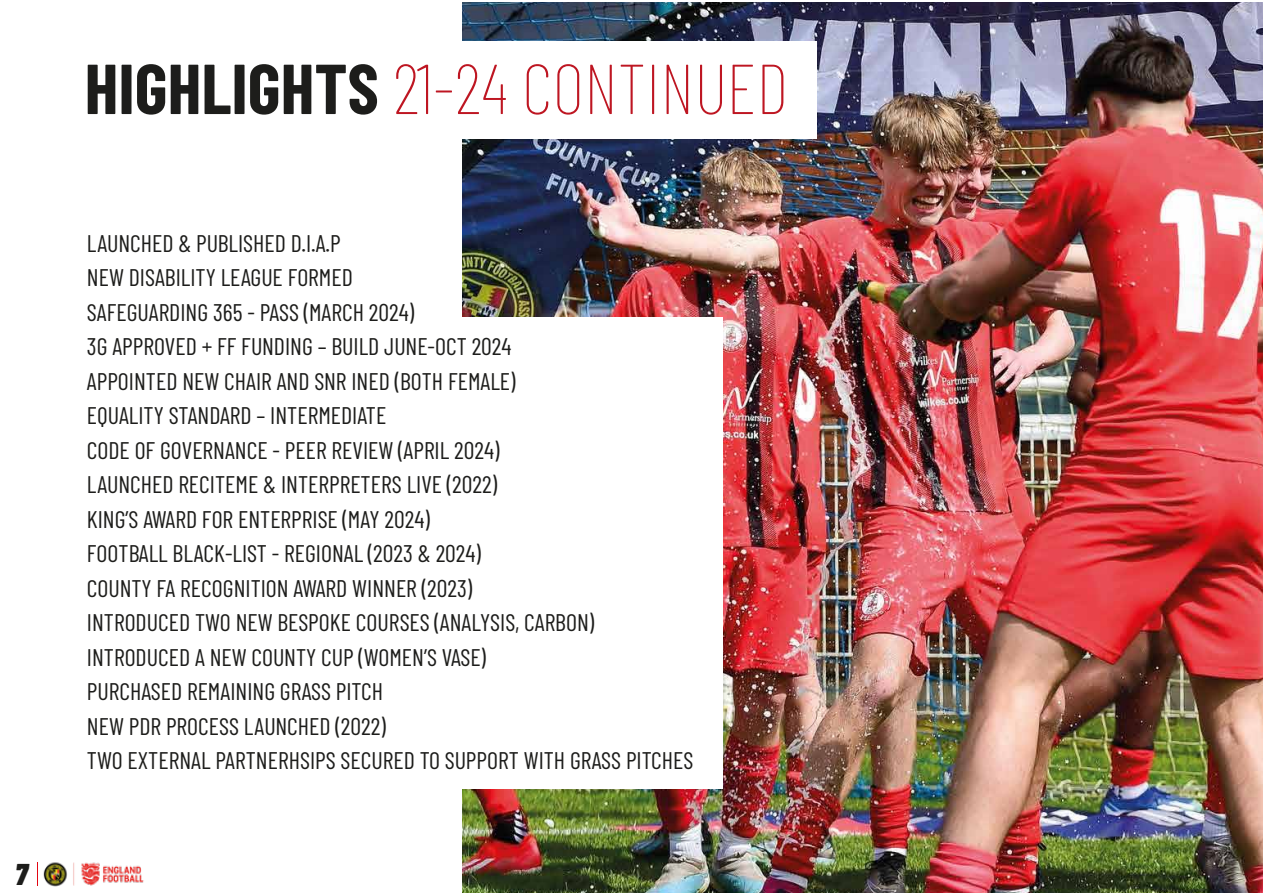
<style>
.page{position:relative;width:1263px;height:893px;background:#fff}
.page>*{position:absolute;margin:0;border:0;box-sizing:border-box;transform-origin:0 0}
.t1{font:100 70.5px "Barlow Condensed";color:#be1622}
.t2{font:italic 900 30px "Barlow Condensed";color:#1d1d1b}
.t3{font:24px/34.5px "Barlow Condensed";color:#1d1d1b}
.s1{font-weight:700;color:#1d1d1b}
</style>
<div class="page">
<img style="left:463px;top:2px;width:800px;height:891px">
<div style="left:0;top:41px;width:816px;height:97px;background:#fff"></div>
<div style="left:0;top:318px;width:722px;height:471px;background:#fff"></div>
<img style="left:43px;top:862px;width:101px;height:25px">
<p class="t2" style="left:15px;top:853px;width:14px">7</p>
<h1 class="t1" style="left:85px;top:38px;width:705px"><span class="s1">HIGHLIGHTS</span> 21-24 CONTINUED</h1>
<p class="t3" style="left:87px;top:224px;width:608px">LAUNCHED &amp; PUBLISHED D.I.A.P<br>NEW DISABILITY LEAGUE FORMED<br>SAFEGUARDING 365 - PASS (MARCH 2024)<br>3G APPROVED + FF FUNDING – BUILD JUNE-OCT 2024<br>APPOINTED NEW CHAIR AND SNR INED (BOTH FEMALE)<br>EQUALITY STANDARD – INTERMEDIATE<br>CODE OF GOVERNANCE - PEER REVIEW (APRIL 2024)<br>LAUNCHED RECITEME &amp; INTERPRETERS LIVE (2022)<br>KING’S AWARD FOR ENTERPRISE (MAY 2024)<br>FOOTBALL BLACK-LIST - REGIONAL (2023 &amp; 2024)<br>COUNTY FA RECOGNITION AWARD WINNER (2023)<br>INTRODUCED TWO NEW BESPOKE COURSES (ANALYSIS, CARBON)<br>INTRODUCED A NEW COUNTY CUP (WOMEN’S VASE)<br>PURCHASED REMAINING GRASS PITCH<br>NEW PDR PROCESS LAUNCHED (2022)<br>TWO EXTERNAL PARTNERHSIPS SECURED TO SUPPORT WITH GRASS PITCHES</p>
</div>
